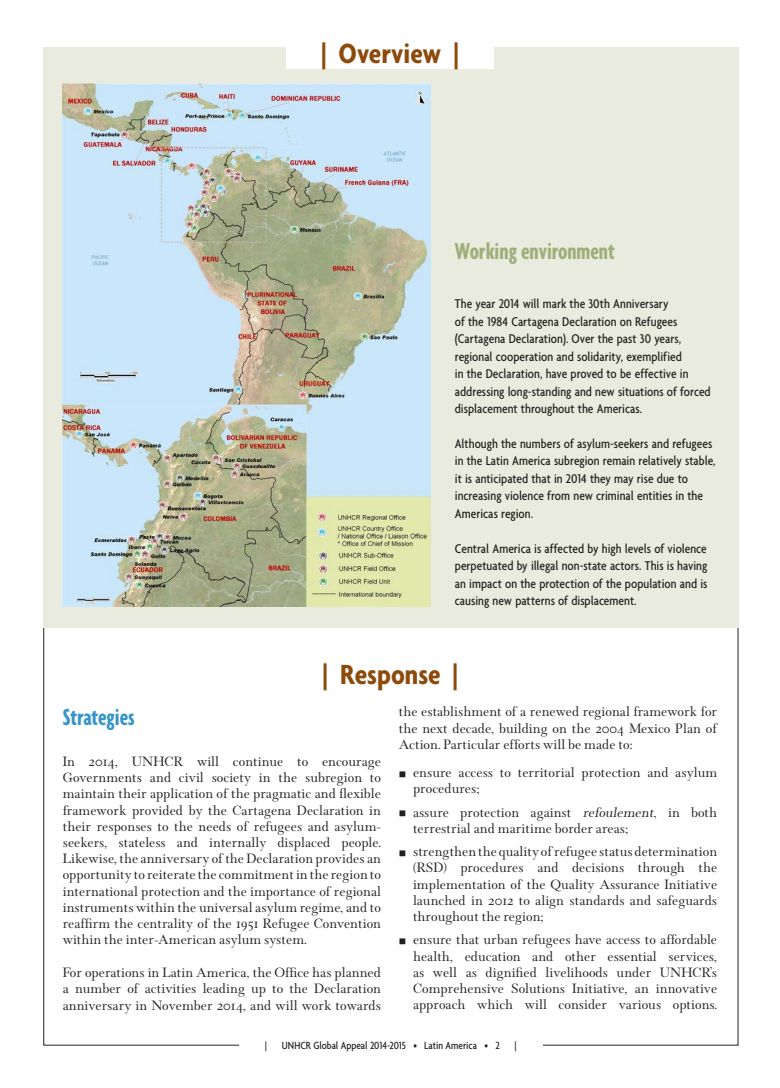
<style>
.page{position:relative;width:780px;height:1088px;background:#fff}
.page>*{position:absolute;margin:0;border:0;box-sizing:border-box;transform-origin:0 0}
.t1{font:700 condensed 30px "Agenda";color:#8c4b0a}
.t2{font:700 extra-condensed 25px "Agenda";color:#9fae7a}
.t3{font:700 extra-condensed 25px "Agenda";color:#3695ca}
.t4{font:15px/16.2px "Wessex";color:#231f20;text-align:justify}
.t5{font:500 condensed 13.75px/17.5px "Agenda";color:#231f20}
.t6{font:500 condensed 11.25px "Agenda";color:#231f20}
.s1{font-style:italic}
</style>
<div class="page">
<div style="left:43px;top:47px;width:695px;height:581px;background:#e8ebdd"></div>
<div style="left:286px;top:37px;width:208px;height:32px;background:#fff"></div>
<img style="left:63px;top:84px;width:368px;height:522px">
<h1 class="t1" style="left:321px;top:35px;width:140px">| Overview |</h1>
<h2 class="t2" style="left:455px;top:237px;width:161px">Working environment</h2>
<p class="t5" style="left:455px;top:295px;width:257px">The year 2014 will mark the 30th Anniversary<br>of the 1984 Cartagena Declaration on Refugees (Cartagena Declaration). Over the past 30 years, regional cooperation and solidarity, exemplified<br>in the Declaration, have proved to be effective in addressing long-standing and new situations of forced displacement throughout the Americas.</p>
<p class="t5" style="left:455px;top:434px;width:262px">Although the numbers of asylum-seekers and refugees in the Latin America subregion remain relatively stable, it is anticipated that in 2014 they may rise due to increasing violence from new criminal entities in the Americas region.</p>
<p class="t5" style="left:455px;top:539px;width:254px;text-align:justify">Central America is affected by high levels of violence perpetuated by illegal non-state actors. This is having an impact on the protection of the population and is causing new patterns of displacement.</p>
<h1 class="t1" style="left:322px;top:657px;width:138px">| Response |</h1>
<h2 class="t3" style="left:63px;top:703px;width:74px">Strategies</h2>
<p class="t4" style="left:63px;top:753px;width:320px">In 2014, UNHCR will continue to encourage Governments and civil society in the subregion to maintain their application of the pragmatic and flexible framework provided by the Cartagena Declaration in their responses to the needs of refugees and asylum&shy;seekers, stateless and internally displaced people.<br>Likewise, the anniversary of the Declaration provides an opportunity to reiterate the commitment in the region to international protection and the importance of regional instruments within the universal asylum regime, and to reaffirm the centrality of the 1951 Refugee Convention within the inter-American asylum system.</p>
<p class="t4" style="left:63px;top:964px;width:320px">For operations in Latin America, the Office has planned a number of activities leading up to the Declaration anniversary in November 2014, and will work towards</p>
<p class="t4" style="left:399px;top:704px;width:320px">the establishment of a renewed regional framework for the next decade, building on the 2004 Mexico Plan of Action. Particular efforts will be made to:</p>
<p class="t4" style="left:413px;top:764px;width:306px">ensure access to territorial protection and asylum procedures;</p>
<p class="t4" style="left:413px;top:804px;width:306px">assure protection against <span class="s1">refoulement</span>, in both terrestrial and maritime border areas;</p>
<p class="t4" style="left:413px;top:843px;width:306px">strengthen the quality of refugee status determination (RSD) procedures and decisions through the implementation of the Quality Assurance Initiative launched in 2012 to align standards and safeguards throughout the region;</p>
<p class="t4" style="left:413px;top:932px;width:306px">ensure that urban refugees have access to affordable health, education and other essential services, as well as dignified livelihoods under UNHCR’s Comprehensive Solutions Initiative, an innovative approach which will consider various options.</p>
<p class="t6" style="left:265px;top:1039px;width:4px">|</p>
<p class="t6" style="left:282px;top:1039px;width:219px">UNHCR Global Appeal 2014-2015 • Latin America • 2</p>
<p class="t6" style="left:514px;top:1039px;width:4px">|</p>
</div>
